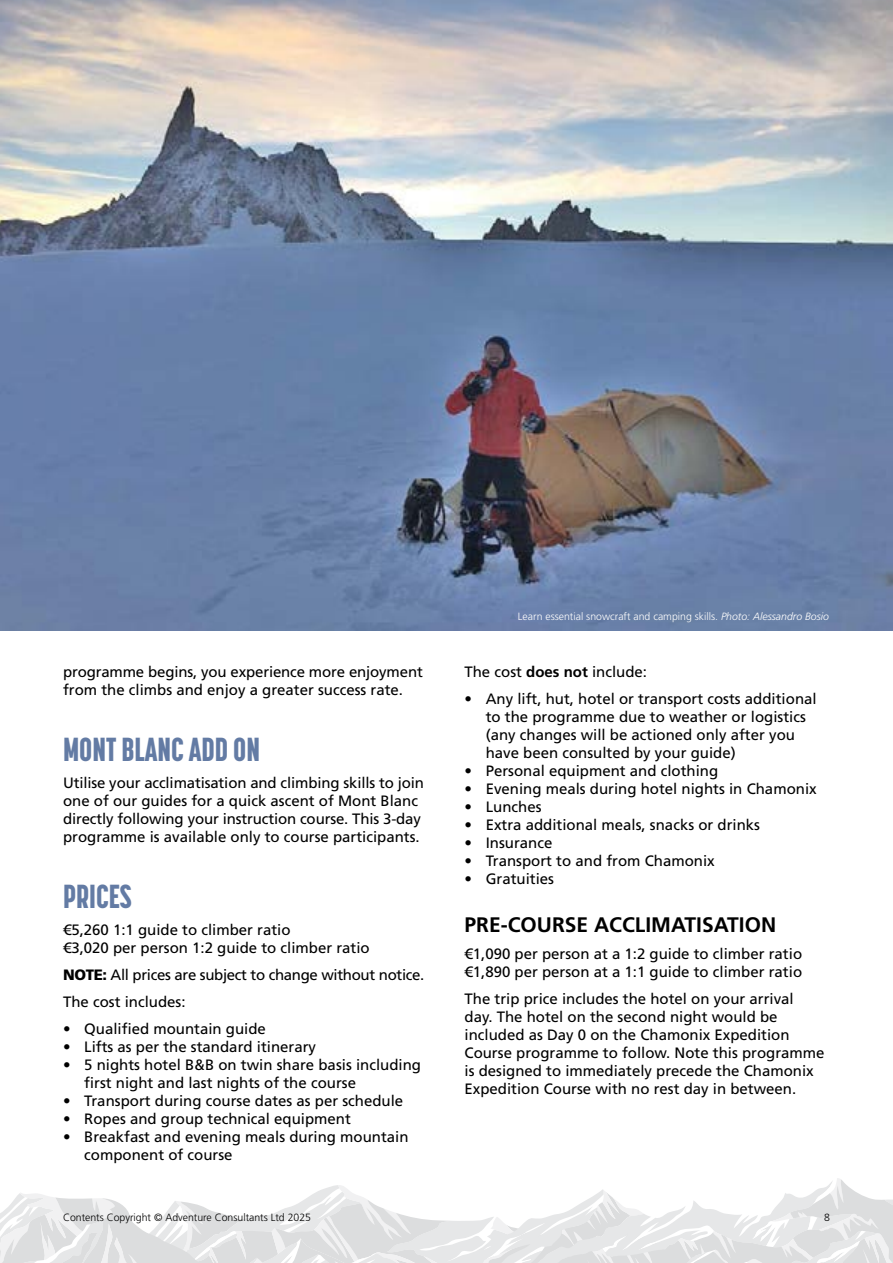
<style>
.page{position:relative;width:893px;height:1263px;background:#fff}
.page>*{position:absolute;margin:0;border:0;box-sizing:border-box;transform-origin:0 0}
.t1{font:800 33px "Korolev Compressed";color:#637ba4}
.t2{font:700 21px "Frutiger LT Std";color:#000}
.t3{font:15px/18px "Frutiger LT Std";color:#000}
.t4{font:15px/27px "Frutiger LT Std";letter-spacing:-.02em;color:#000}
.t5{font:300 10.5px "Frutiger LT Std";color:#fff}
.t6{font:300 10.5px "Frutiger LT Std";color:#000}
.s1{font-weight:900}
.s2{font-style:italic}
.s3{font-weight:700}
</style>
<div class="page">
<svg style="left:0;top:1178px;width:893px;height:85px"></svg>
<img style="left:0;top:0;width:893px;height:630px">
<svg style="left:510px;top:613px;width:6px;height:6px"></svg>
<p class="t3" style="left:63px;top:663px;width:361px">programme begins, you experience more enjoyment from the climbs and enjoy a greater success rate.</p>
<h1 class="t1" style="left:63px;top:730px;width:199px">MONT BLANC ADD ON</h1>
<p class="t3" style="left:63px;top:774px;width:363px">Utilise your acclimatisation and climbing skills to join one of our guides for a quick ascent of Mont Blanc directly following your instruction course. This 3-day programme is available only to course participants.</p>
<h1 class="t1" style="left:63px;top:877px;width:70px">PRICES</h1>
<p class="t3" style="left:63px;top:921px;width:308px">€5,260 1:1 guide to climber ratio<br>€3,020 per person 1:2 guide to climber ratio</p>
<p class="t4" style="left:63px;top:962px;width:363px"><span class="s1">NOTE:</span> All prices are subject to change without notice.<br>The cost includes:</p>
<p class="t3" style="left:63px;top:1020px;width:204px">• Qualified mountain guide</p>
<p class="t3" style="left:63px;top:1038px;width:255px">• Lifts as per the standard itinerary</p>
<p class="t3" style="left:84px;top:1056px;width:338px;text-indent:-21px">• 5 nights hotel B&amp;B on twin share basis including first night and last nights of the course</p>
<p class="t3" style="left:63px;top:1092px;width:342px">• Transport during course dates as per schedule</p>
<p class="t3" style="left:63px;top:1110px;width:289px">• Ropes and group technical equipment</p>
<p class="t3" style="left:84px;top:1128px;width:326px;text-indent:-21px">• Breakfast and evening meals during mountain component of course</p>
<p class="t5" style="left:518px;top:611px;width:313px">Learn essential snowcraft and camping skills. <span class="s2">Photo: Alessandro Bosio</span></p>
<p class="t3" style="left:464px;top:663px;width:184px">The cost <span class="s3">does not</span> include:</p>
<p class="t3" style="left:486px;top:690px;width:332px;text-indent:-21px">• Any lift, hut, hotel or transport costs additional to the programme due to weather or logistics (any changes will be actioned only after you have been consulted by your guide)</p>
<p class="t3" style="left:464px;top:762px;width:255px">• Personal equipment and clothing</p>
<p class="t3" style="left:464px;top:780px;width:354px">• Evening meals during hotel nights in Chamonix</p>
<p class="t3" style="left:464px;top:798px;width:79px">• Lunches</p>
<p class="t3" style="left:464px;top:816px;width:297px">• Extra additional meals, snacks or drinks</p>
<p class="t3" style="left:464px;top:834px;width:89px">• Insurance</p>
<p class="t3" style="left:464px;top:852px;width:252px">• Transport to and from Chamonix</p>
<p class="t3" style="left:464px;top:870px;width:91px">• Gratuities</p>
<h2 class="t2" style="left:464px;top:912px;width:313px">PRE-COURSE ACCLIMATISATION</h2>
<p class="t3" style="left:464px;top:945px;width:339px">€1,090 per person at a 1:2 guide to climber ratio €1,890 per person at a 1:1 guide to climber ratio</p>
<p class="t3" style="left:464px;top:990px;width:362px">The trip price includes the hotel on your arrival day. The hotel on the second night would be included as Day 0 on the Chamonix Expedition Course programme to follow. Note this programme is designed to immediately precede the Chamonix Expedition Course with no rest day in between.</p>
<p class="t6" style="left:63px;top:1211px;width:250px">Contents Copyright © Adventure Consultants Ltd 2025</p>
<p class="t6" style="left:824px;top:1211px;width:7px">8</p>
</div>
